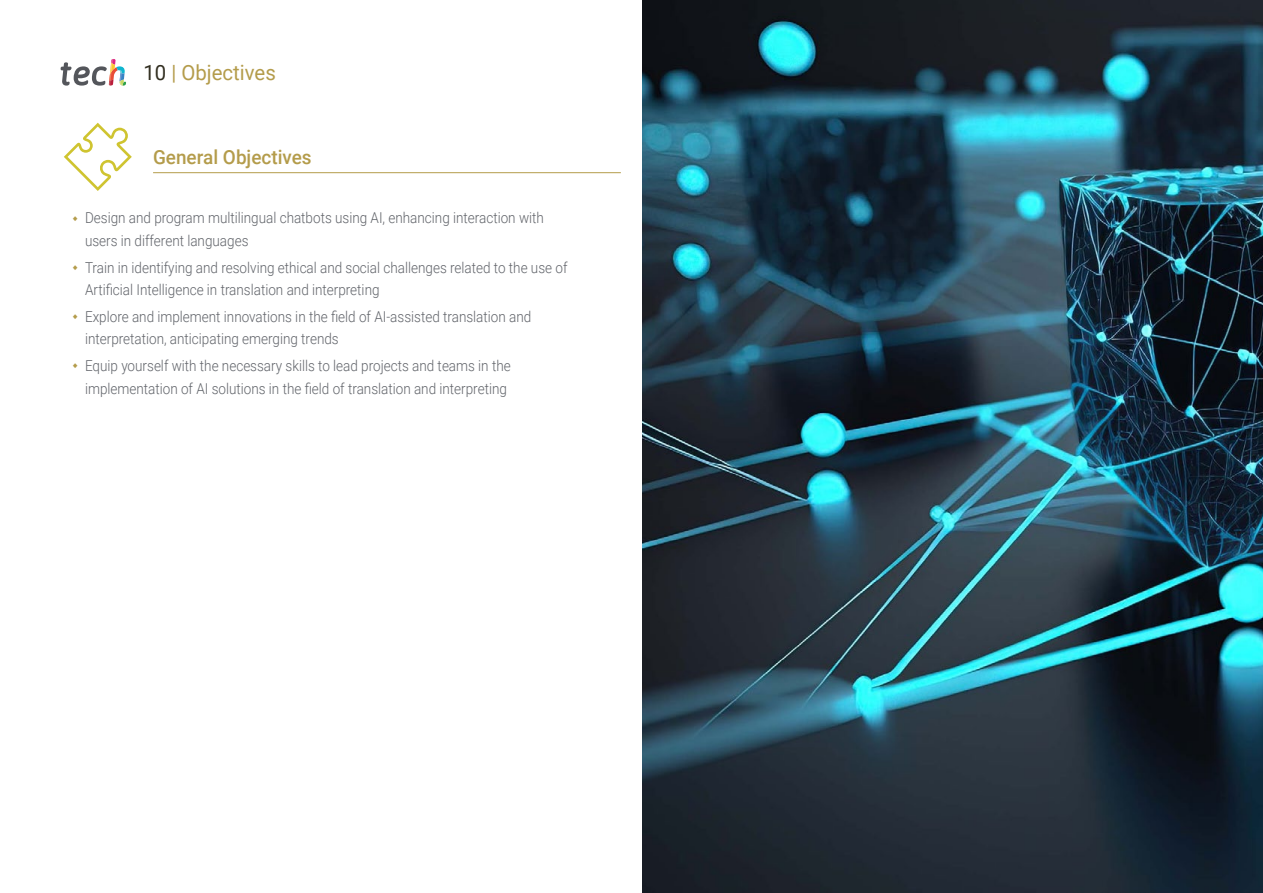
<style>
.page{position:relative;width:1263px;height:893px;background:#fff}
.page>*{position:absolute;margin:0;border:0;box-sizing:border-box;transform-origin:0 0}
.t1{font:21px "Roboto";color:#b49c4b}
.t2{font:500 19.5px "Roboto";color:#b49c4b}
.t3{font:300 15px/22.5px "Roboto";color:#61646a;scale:.9 1}
.s1{color:#312e20}
</style>
<div class="page">
<hr style="left:153px;top:172px;width:468px;height:1px;background:#b49c4b">
<svg style="left:64px;top:123px;width:68px;height:68px"></svg>
<img style="left:642px;top:0;width:621px;height:893px">
<svg style="left:61px;top:59px;width:65px;height:27px"></svg>
<h1 class="t1" style="left:144px;top:57px;width:134px"><span class="s1">10</span> | Objectives</h1>
<h2 class="t2" style="left:153px;top:144px;width:160px">General Objectives</h2>
<p class="t3" style="left:85px;top:206px;width:511px">Design and program multilingual chatbots using AI, enhancing interaction with users in different languages</p>
<p class="t3" style="left:85px;top:255px;width:537px">Train in identifying and resolving ethical and social challenges related to the use of<br>Artificial Intelligence in translation and interpreting</p>
<p class="t3" style="left:85px;top:305px;width:497px">Explore and implement innovations in the field of AI-assisted translation and interpretation, anticipating emerging trends</p>
<p class="t3" style="left:85px;top:354px;width:474px">Equip yourself with the necessary skills to lead projects and teams in the implementation of AI solutions in the field of translation and interpreting</p>
</div>
